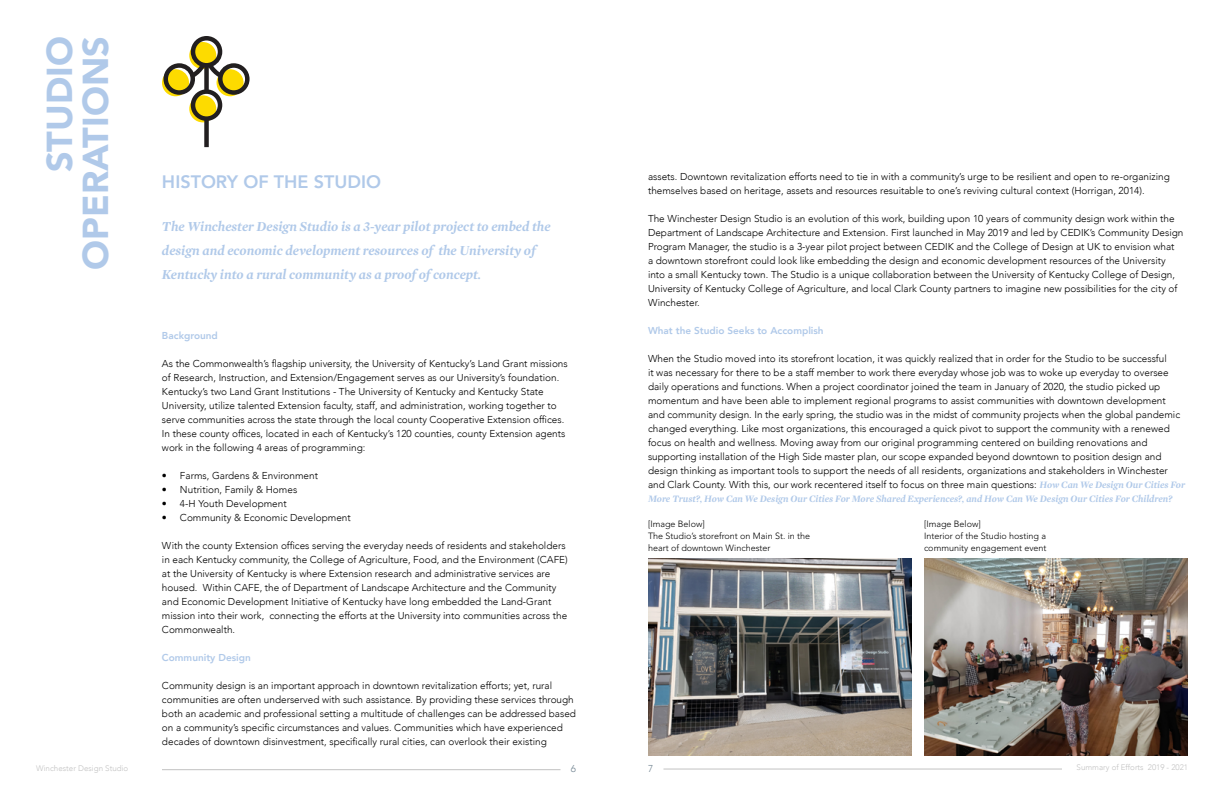
<style>
.page{position:relative;width:1224px;height:792px;background:#fff}
.page>*{position:absolute;margin:0;border:0;box-sizing:border-box;transform-origin:0 0}
.t1{font:900 36px/36px "Avenir";color:#b0c9e9;text-align:right}
.t2{font:800 18px "Avenir";color:#b0c9e9}
.t3{font:italic 700 14px/24px "Mercury Display";color:#b0c9e9}
.t4{font:300 10px/14px "Avenir";color:#000}
.t5{font:italic 700 10px "Mercury Display";color:#b0c9e9}
.t6{font:800 10px "Avenir";color:#b0c9e9}
.t7{font:300 10px "Avenir";color:#738592}
.t8{font:300 9px/12px "Avenir LT Std";color:#000}
.t9{font:300 8px "Avenir";color:#c2c2c2}
.s1{font-family:"Mercury Display";font-weight:700;font-style:italic;color:#b0c9e9}
</style>
<div class="page">
<hr style="left:663px;top:769px;width:399px;height:1px;background:#c2c2c2">
<hr style="left:162px;top:769px;width:399px;height:1px;background:#c2c2c2">
<svg style="left:162px;top:36px;width:88px;height:111px"></svg>
<img style="left:924px;top:558px;width:264px;height:198px">
<img style="left:648px;top:558px;width:264px;height:198px">
<h1 class="t1" style="left:41px;top:270px;width:235px;rotate:-90deg">STUDIO<br>OPERATIONS</h1>
<h2 class="t2" style="left:162px;top:168px;width:221px">HISTORY OF THE STUDIO</h2>
<h3 class="t3" style="left:162px;top:214px;width:390px">The Winchester Design Studio is a 3-year pilot project to embed the design and economic development resources of the University of<br>Kentucky into a rural community as a proof of concept.</h3>
<p class="t6" style="left:162px;top:328px;width:57px">Background</p>
<p class="t4" style="left:162px;top:356px;width:407px">As the Commonwealth’s flagship university, the University of Kentucky’s Land Grant missions of Research, Instruction, and Extension/Engagement serves as our University’s foundation.<br>Kentucky’s two Land Grant Institutions - The University of Kentucky and Kentucky State University, utilize talented Extension faculty, staff, and administration, working together to serve communities across the state through the local county Cooperative Extension offices.<br>In these county offices, located in each of Kentucky’s 120 counties, county Extension agents work in the following 4 areas of programming:</p>
<p class="t4" style="left:162px;top:468px;width:158px">• Farms, Gardens &amp; Environment</p>
<p class="t4" style="left:162px;top:482px;width:137px">• Nutrition, Family &amp; Homes</p>
<p class="t4" style="left:162px;top:496px;width:126px">• 4-H Youth Development</p>
<p class="t4" style="left:162px;top:510px;width:190px">• Community &amp; Economic Development</p>
<p class="t4" style="left:162px;top:538px;width:407px">With the county Extension offices serving the everyday needs of residents and stakeholders in each Kentucky community, the College of Agriculture, Food, and the Environment (CAFE) at the University of Kentucky is where Extension research and administrative services are housed. Within CAFE, the of Department of Landscape Architecture and the Community and Economic Development Initiative of Kentucky have long embedded the Land-Grant mission into their work, connecting the efforts at the University into communities across the Commonwealth.</p>
<p class="t6" style="left:162px;top:650px;width:90px">Community Design</p>
<p class="t4" style="left:162px;top:678px;width:416px">Community design is an important approach in downtown revitalization efforts; yet, rural communities are often underserved with such assistance. By providing these services through both an academic and professional setting a multitude of challenges can be addressed based on a community’s specific circumstances and values. Communities which have experienced decades of downtown disinvestment, specifically rural cities, can overlook their existing</p>
<p class="t4" style="left:648px;top:170px;width:523px">assets. Downtown revitalization efforts need to tie in with a community’s urge to be resilient and open to re-organizing themselves based on heritage, assets and resources resuitable to one’s reviving cultural context (Horrigan, 2014).</p>
<p class="t4" style="left:648px;top:212px;width:537px">The Winchester Design Studio is an evolution of this work, building upon 10 years of community design work within the Department of Landscape Architecture and Extension. First launched in May 2019 and led by CEDIK’s Community Design Program Manager, the studio is a 3-year pilot project between CEDIK and the College of Design at UK to envision what<br>a downtown storefront could look like embedding the design and economic development resources of the University into a small Kentucky town. The Studio is a unique collaboration between the University of Kentucky College of Design, University of Kentucky College of Agriculture, and local Clark County partners to imagine new possibilities for the city of Winchester.</p>
<p class="t6" style="left:648px;top:323px;width:177px">What the Studio Seeks to Accomplish</p>
<p class="t4" style="left:648px;top:352px;width:539px">When the Studio moved into its storefront location, it was quickly realized that in order for the Studio to be successful<br>it was necessary for there to be a staff member to work there everyday whose job was to woke up everyday to oversee daily operations and functions. When a project coordinator joined the team in January of 2020, the studio picked up momentum and have been able to implement regional programs to assist communities with downtown development and community design. In the early spring, the studio was in the midst of community projects when the global pandemic changed everything. Like most organizations, this encouraged a quick pivot to support the community with a renewed focus on health and wellness. Moving away from our original programming centered on building renovations and supporting installation of the High Side master plan, our scope expanded beyond downtown to position design and design thinking as important tools to support the needs of all residents, organizations and stakeholders in Winchester and Clark County. With this, our work recentered itself to focus on three main questions: <span class="s1">How Can We Design Our Cities For</span></p>
<p class="t5" style="left:648px;top:492px;width:526px">More Trust?, How Can We Design Our Cities For More Shared Experiences?, and How Can We Design Our Cities For Children?</p>
<p class="t8" style="left:648px;top:518px;width:164px">[Image Below]<br>The Studio’s storefront on Main St. in the heart of downtown Winchester</p>
<p class="t8" style="left:924px;top:518px;width:124px">[Image Below]<br>Interior of the Studio hosting a community engagement event</p>
<p class="t9" style="left:36px;top:763px;width:94px">Winchester Design Studio</p>
<p class="t7" style="left:571px;top:763px;width:7px">6</p>
<p class="t7" style="left:648px;top:763px;width:7px">7</p>
<p class="t9" style="left:1077px;top:762px;width:113px">Summary of Efforts 2019 - 2021</p>
</div>
